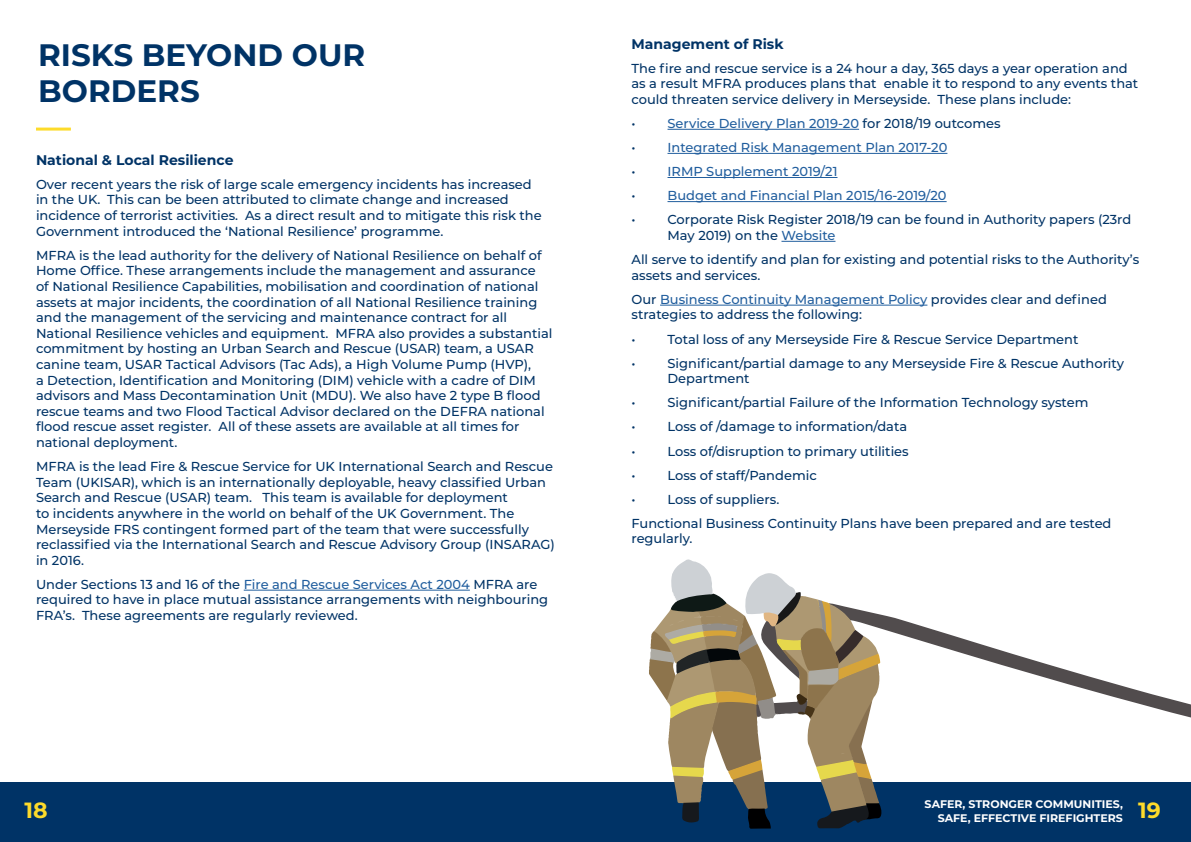
<style>
.page{position:relative;width:1191px;height:842px;background:#fff}
.page>*{position:absolute;margin:0;border:0;box-sizing:border-box;transform-origin:0 0}
.t1{font:700 31px/36px "Montserrat";color:#036}
.t2{font:700 22px "Montserrat";color:#fddb2b}
.t3{font:700 14px "Montserrat";color:#036}
.t4{font:500 13px/15.6px "Montserrat";color:#036}
.t5{font:500 13px "Montserrat";color:#215e9e}
.t6{font:700 11px "Montserrat";color:#fff}
.s1{color:#215e9e}
.s2{color:#036}
</style>
<div class="page">
<div style="left:0;top:782px;width:1191px;height:60px;background:#036"></div>
<hr style="left:36px;top:128px;width:35px;height:3px;background:#fddb2b">
<hr style="left:244px;top:590px;width:226px;height:1px;background:#215e9e">
<hr style="left:667px;top:129px;width:192px;height:1px;background:#215e9e">
<hr style="left:667px;top:153px;width:280px;height:1px;background:#215e9e">
<hr style="left:667px;top:177px;width:170px;height:1px;background:#215e9e">
<hr style="left:667px;top:201px;width:279px;height:1px;background:#215e9e">
<hr style="left:781px;top:241px;width:54px;height:1px;background:#215e9e">
<hr style="left:660px;top:305px;width:267px;height:1px;background:#215e9e">
<svg style="left:882px;top:615px;width:309px;height:103px"></svg>
<svg style="left:649px;top:559px;width:233px;height:270px"></svg>
<h1 class="t1" style="left:38px;top:35px;width:329px">RISKS BEYOND OUR<br>BORDERS</h1>
<p class="t3" style="left:36px;top:150px;width:199px">National &amp; Local Resilience</p>
<p class="t4" style="left:36px;top:176px;width:507px">Over recent years the risk of large scale emergency incidents has increased in the UK. This can be been attributed to climate change and increased incidence of terrorist activities. As a direct result and to mitigate this risk the Government introduced the ‘National Resilience’ programme.</p>
<p class="t4" style="left:36px;top:247px;width:518px">MFRA is the lead authority for the delivery of National Resilience on behalf of Home Office. These arrangements include the management and assurance<br>of National Resilience Capabilities, mobilisation and coordination of national assets at major incidents, the coordination of all National Resilience training and the management of the servicing and maintenance contract for all National Resilience vehicles and equipment. MFRA also provides a substantial commitment by hosting an Urban Search and Rescue (USAR) team, a USAR canine team, USAR Tactical Advisors (Tac Ads), a High Volume Pump (HVP),<br>a Detection, Identification and Monitoring (DIM) vehicle with a cadre of DIM advisors and Mass Decontamination Unit (MDU). We also have 2 type B flood rescue teams and two Flood Tactical Advisor declared on the DEFRA national flood rescue asset register. All of these assets are available at all times for national deployment.</p>
<p class="t4" style="left:36px;top:458px;width:520px">MFRA is the lead Fire &amp; Rescue Service for UK International Search and Rescue Team (UKISAR), which is an internationally deployable, heavy classified Urban Search and Rescue (USAR) team. This team is available for deployment<br>to incidents anywhere in the world on behalf of the UK Government. The Merseyside FRS contingent formed part of the team that were successfully reclassified via the International Search and Rescue Advisory Group (INSARAG) in 2016.</p>
<p class="t4" style="left:36px;top:576px;width:514px">Under Sections 13 and 16 of the <span class="s1">Fire and Rescue Services Act 2004</span> MFRA are required to have in place mutual assistance arrangements with neighbouring<br>FRA’s. These agreements are regularly reviewed.</p>
<p class="t3" style="left:631px;top:33px;width:154px">Management of Risk</p>
<p class="t4" style="left:631px;top:60px;width:508px">The fire and rescue service is a 24 hour a day, 365 days a year operation and as a result MFRA produces plans that enable it to respond to any events that could threaten service delivery in Merseyside. These plans include:</p>
<p class="t4" style="left:631px;top:115px;width:6px">•</p>
<p class="t5" style="left:667px;top:114px;width:335px">Service Delivery Plan 2019-20 <span class="s2">for 2018/19 outcomes</span></p>
<p class="t4" style="left:631px;top:139px;width:6px">•</p>
<p class="t5" style="left:667px;top:138px;width:281px">Integrated Risk Management Plan 2017-20</p>
<p class="t4" style="left:631px;top:163px;width:6px">•</p>
<p class="t5" style="left:667px;top:162px;width:171px">IRMP Supplement 2019/21</p>
<p class="t4" style="left:631px;top:187px;width:6px">•</p>
<p class="t5" style="left:667px;top:187px;width:280px">Budget and Financial Plan 2015/16-2019/20</p>
<p class="t4" style="left:631px;top:211px;width:6px">•</p>
<p class="t4" style="left:667px;top:211px;width:465px">Corporate Risk Register 2018/19 can be found in Authority papers (23rd<br>May 2019) on the <span class="s1">Website</span></p>
<p class="t4" style="left:631px;top:251px;width:509px">All serve to identify and plan for existing and potential risks to the Authority’s assets and services.</p>
<p class="t4" style="left:631px;top:291px;width:477px">Our <span class="s1">Business Continuity Management Policy</span> provides clear and defined strategies to address the following:</p>
<p class="t4" style="left:631px;top:331px;width:6px">•</p>
<p class="t4" style="left:667px;top:331px;width:412px">Total loss of any Merseyside Fire &amp; Rescue Service Department</p>
<p class="t4" style="left:631px;top:355px;width:6px">•</p>
<p class="t4" style="left:667px;top:355px;width:458px">Significant/partial damage to any Merseyside Fire &amp; Rescue Authority<br>Department</p>
<p class="t4" style="left:631px;top:394px;width:6px">•</p>
<p class="t4" style="left:667px;top:394px;width:422px">Significant/partial Failure of the Information Technology system</p>
<p class="t4" style="left:631px;top:418px;width:6px">•</p>
<p class="t4" style="left:667px;top:418px;width:241px">Loss of /damage to information/data</p>
<p class="t4" style="left:631px;top:443px;width:6px">•</p>
<p class="t4" style="left:667px;top:443px;width:243px">Loss of/disruption to primary utilities</p>
<p class="t4" style="left:631px;top:467px;width:6px">•</p>
<p class="t4" style="left:667px;top:467px;width:151px">Loss of staff/Pandemic</p>
<p class="t4" style="left:631px;top:491px;width:6px">•</p>
<p class="t4" style="left:631px;top:487px;width:481px;line-height:24.1px;text-indent:36px">Loss of suppliers.<br>Functional Business Continuity Plans have been prepared and are tested</p>
<p class="t4" style="left:631px;top:530px;width:62px">regularly.</p>
<p class="t6" style="left:924px;top:796px;width:200px">SAFER, STRONGER COMMUNITIES,</p>
<h2 class="t2" style="left:24px;top:795px;width:25px">18</h2>
<p class="t6" style="left:937px;top:810px;width:224px">SAFE, EFFECTIVE FIREFIGHTERS <sup>19</sup></p>
</div>
